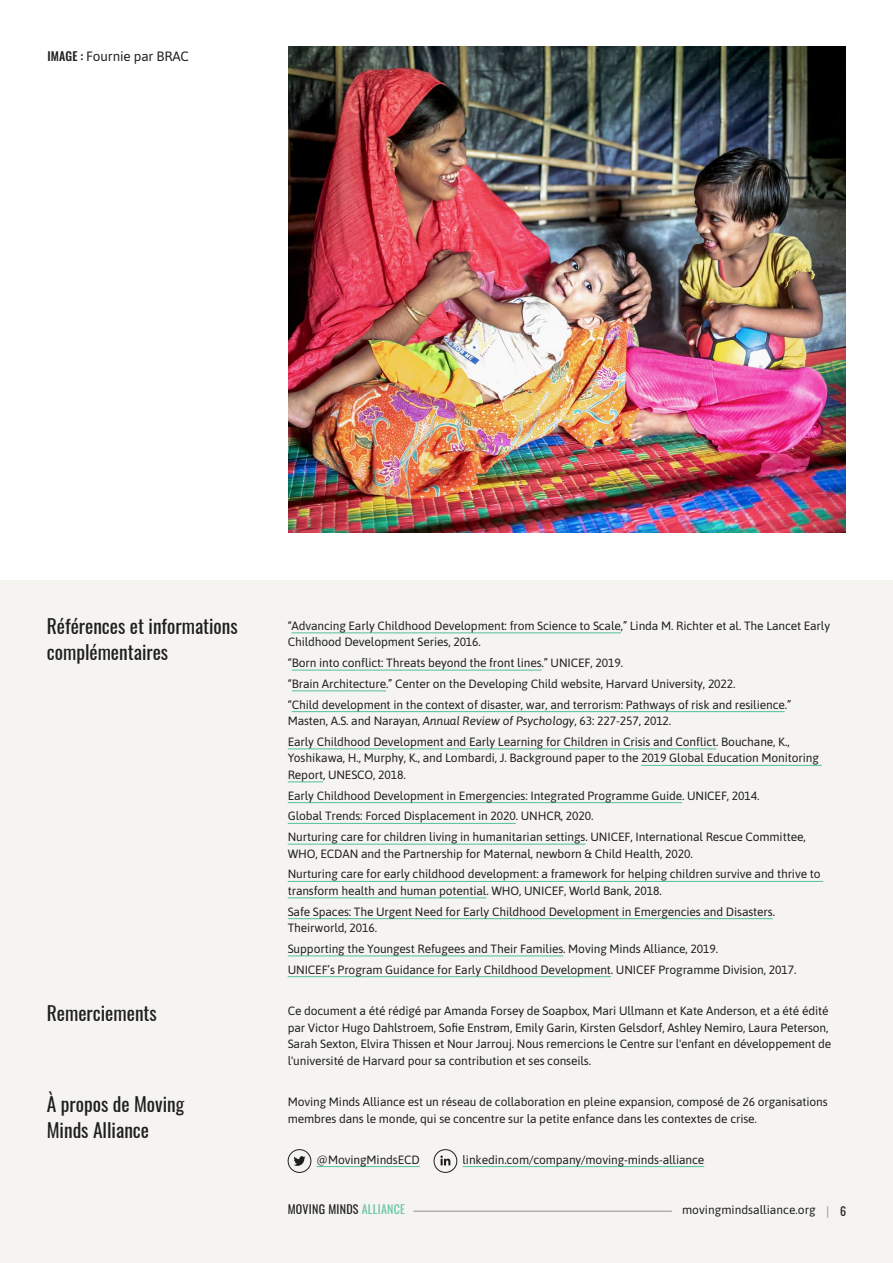
<style>
.page{position:relative;width:893px;height:1263px;background:#fff}
.page>*{position:absolute;margin:0;border:0;box-sizing:border-box;transform-origin:0 0}
.t1{font:19.5px/25.5px "Oswald";color:#1f1f1f}
.t2{font:13.5px "Asap";letter-spacing:-.01em;color:#1f1f1f}
.t3{font:12px/20.7px "Asap";letter-spacing:-.01em;color:#1f1f1f}
.t4{font:12px "Oswald";letter-spacing:.02em;color:#1f1f1f}
.s1{font-family:"Oswald";font-weight:500;font-size:12px}
.s2{font-style:italic}
.s3{color:#66c5a7}
.s4{font-family:"Oswald";font-weight:300;color:#8f8f8f}
.s5{font-family:"Oswald"}
</style>
<div class="page">
<div style="left:0;top:580px;width:893px;height:683px;background:#f5f4f0"></div>
<hr style="left:414px;top:1211px;width:258px;height:1px;background:#8f8f8f">
<hr style="left:291px;top:632px;width:330px;height:1px;background:#55bf9d">
<hr style="left:292px;top:670px;width:249px;height:1px;background:#55bf9d">
<hr style="left:292px;top:690px;width:94px;height:1px;background:#55bf9d">
<hr style="left:292px;top:711px;width:493px;height:1px;background:#55bf9d">
<hr style="left:288px;top:748px;width:428px;height:1px;background:#55bf9d">
<hr style="left:641px;top:765px;width:181px;height:1px;background:#55bf9d">
<hr style="left:288px;top:781px;width:35px;height:1px;background:#55bf9d">
<hr style="left:288px;top:802px;width:394px;height:1px;background:#55bf9d">
<hr style="left:288px;top:823px;width:228px;height:1px;background:#55bf9d">
<hr style="left:288px;top:844px;width:297px;height:1px;background:#55bf9d">
<hr style="left:288px;top:881px;width:535px;height:1px;background:#55bf9d">
<hr style="left:288px;top:897px;width:198px;height:1px;background:#55bf9d">
<hr style="left:288px;top:918px;width:485px;height:1px;background:#55bf9d">
<hr style="left:288px;top:955px;width:275px;height:1px;background:#55bf9d">
<hr style="left:288px;top:976px;width:323px;height:1px;background:#55bf9d">
<hr style="left:317px;top:1166px;width:103px;height:1px;background:#55bf9d">
<hr style="left:462px;top:1166px;width:242px;height:1px;background:#55bf9d">
<div style="left:434px;top:1149px;width:23px;height:24px;border:1px solid #1f1f1f;border-radius:50%"></div>
<svg style="left:440px;top:1155px;width:10px;height:10px"></svg>
<div style="left:288px;top:1149px;width:23px;height:24px;border:1px solid #1f1f1f;border-radius:50%"></div>
<svg style="left:293px;top:1156px;width:13px;height:10px"></svg>
<img style="left:288px;top:47px;width:557px;height:486px">
<p class="t2" style="left:48px;top:47px;width:143px"><span class="s1">IMAGE :</span> Fournie par BRAC</p>
<h1 class="t1" style="left:47px;top:613px;width:192px">Références et informations complémentaires</h1>
<h1 class="t1" style="left:47px;top:1000px;width:112px">Remerciements</h1>
<h1 class="t1" style="left:47px;top:1091px;width:139px">À propos de Moving<br>Minds Alliance</h1>
<p class="t3" style="left:288px;top:617px;width:544px;line-height:16.5px">“Advancing Early Childhood Development: from Science to Scale,” Linda M. Richter et al. The Lancet Early<br>Childhood Development Series, 2016.</p>
<p class="t3" style="left:288px;top:652px;width:505px">“Born into conflict: Threats beyond the front lines.” UNICEF, 2019.<br>“Brain Architecture.” Center on the Developing Child website, Harvard University, 2022.<br>“Child development in the context of disaster, war, and terrorism: Pathways of risk and resilience.”</p>
<p class="t3" style="left:288px;top:710px;width:503px">Masten, A.S. and Narayan, <span class="s2">Annual Review of Psychology</span>, 63: 227-257, 2012.<br>Early Childhood Development and Early Learning for Children in Crisis and Conflict. Bouchane, K.,</p>
<p class="t3" style="left:288px;top:749px;width:533px;line-height:16.5px">Yoshikawa, H., Murphy, K., and Lombardi, J. Background paper to the 2019 Global Education Monitoring<br>Report, UNESCO, 2018.</p>
<p class="t3" style="left:288px;top:784px;width:519px">Early Childhood Development in Emergencies: Integrated Programme Guide. UNICEF, 2014.<br>Global Trends: Forced Displacement in 2020. UNHCR, 2020.<br>Nurturing care for children living in humanitarian settings. UNICEF, International Rescue Committee,</p>
<p class="t3" style="left:288px;top:842px;width:534px">WHO, ECDAN and the Partnership for Maternal, newborn &amp; Child Health, 2020.<br>Nurturing care for early childhood development: a framework for helping children survive and thrive to</p>
<p class="t3" style="left:288px;top:880px;width:489px">transform health and human potential. WHO, UNICEF, World Bank, 2018.<br>Safe Spaces: The Urgent Need for Early Childhood Development in Emergencies and Disasters.</p>
<p class="t3" style="left:288px;top:917px;width:510px">Theirworld, 2016.<br>Supporting the Youngest Refugees and Their Families. Moving Minds Alliance, 2019.<br>UNICEF’s Program Guidance for Early Childhood Development. UNICEF Programme Division, 2017.</p>
<p class="t3" style="left:288px;top:1002px;width:545px;line-height:16.5px">Ce document a été rédigé par Amanda Forsey de Soapbox, Mari Ullmann et Kate Anderson, et a été édité par Victor Hugo Dahlstroem, Sofie Enstrøm, Emily Garin, Kirsten Gelsdorf, Ashley Nemiro, Laura Peterson, Sarah Sexton, Elvira Thissen et Nour Jarrouj. Nous remercions le Centre sur l'enfant en développement de l'université de Harvard pour sa contribution et ses conseils.</p>
<p class="t3" style="left:288px;top:1093px;width:542px;line-height:16.5px">Moving Minds Alliance est un réseau de collaboration en pleine expansion, composé de 26 organisations membres dans le monde, qui se concentre sur la petite enfance dans les contextes de crise.</p>
<p class="t3" style="left:317px;top:1148px;width:105px">@MovingMindsECD</p>
<p class="t3" style="left:462px;top:1148px;width:243px">linkedin.com/company/moving-minds-alliance</p>
<p class="t4" style="left:288px;top:1201px;width:119px">MOVING MINDS <span class="s3">ALLIANCE</span></p>
<p class="t3" style="left:682px;top:1199px;width:166px">movingmindsalliance.org <span class="s4">|</span> <span class="s5">6</span></p>
</div>
